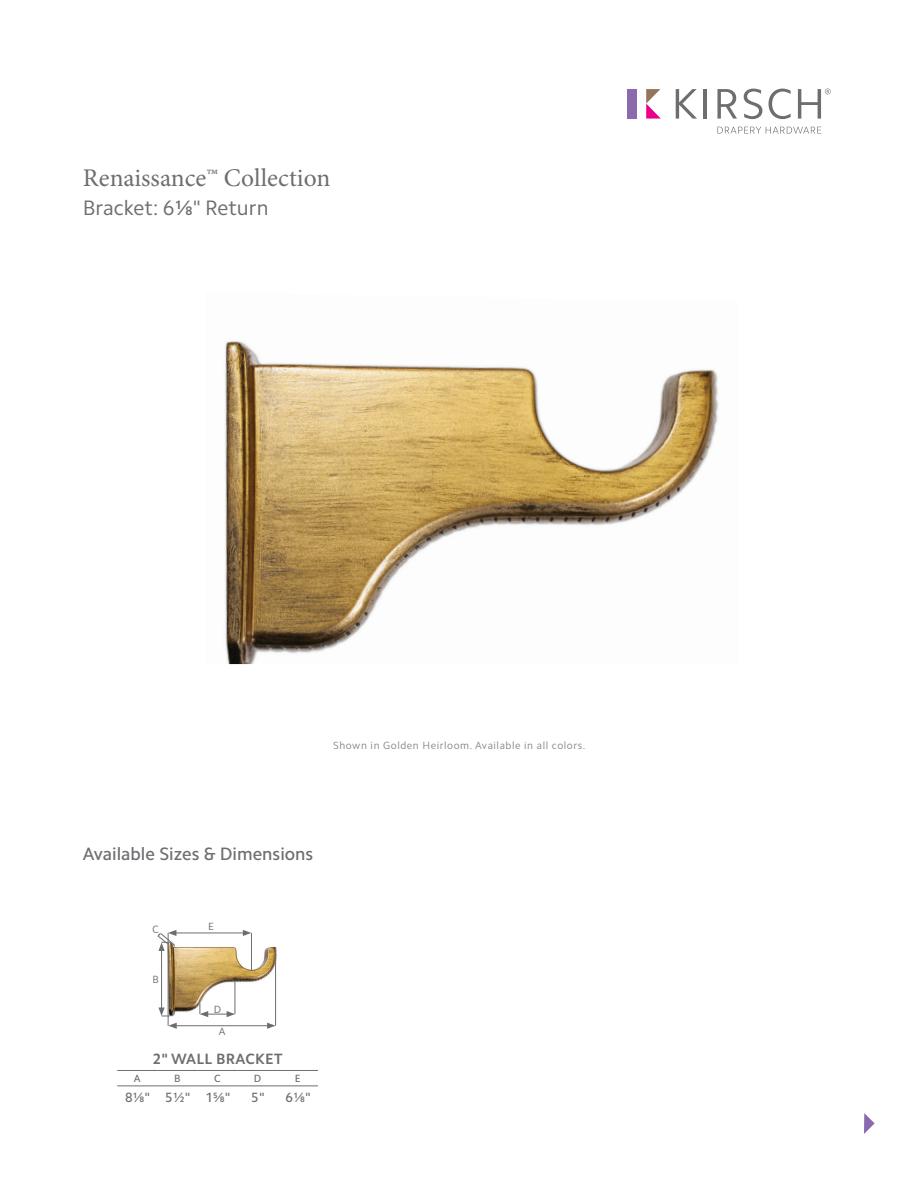
<style>
.page{position:relative;width:918px;height:1188px;background:#fff}
.page>*{position:absolute;margin:0;border:0;box-sizing:border-box;transform-origin:0 0}
.t1{font:25.5px "Minion Pro";color:#6d6e71}
.t2{font:21px "Camphor Std";color:#6d6e71}
.t3{font:500 18px "Camphor Std";color:#6d6e71}
.t4{font:700 15px "Camphor Std";letter-spacing:.02em;color:#6d6e71}
.t5{font:500 13.5px "Camphor Std";letter-spacing:.02em;color:#6d6e71}
.t6{font:10.5px "Camphor Std";letter-spacing:.05em;color:#888a8d}
.t7{font:500 10.5px "Camphor Std";color:#6d6e71}
.t8{font:10.5px "Camphor Std";color:#6d6e71}
.s1{font-weight:500}
</style>
<div class="page">
<img style="left:225px;top:341px;width:494px;height:323px">
<svg style="left:864px;top:1113px;width:11px;height:21px"></svg>
<svg style="left:717px;top:127px;width:104px;height:7px"></svg>
<div style="left:627px;top:89px;width:10px;height:30px;background:#8c6bad"></div>
<svg style="left:646px;top:89px;width:15px;height:30px"></svg>
<svg style="left:676px;top:89px;width:21px;height:30px"></svg>
<hr style="left:703px;top:89px;width:4px;height:30px;background:#6e6e70">
<svg style="left:717px;top:89px;width:20px;height:30px"></svg>
<svg style="left:744px;top:89px;width:18px;height:30px"></svg>
<svg style="left:769px;top:89px;width:22px;height:30px"></svg>
<svg style="left:798px;top:89px;width:33px;height:30px"></svg>
<img style="left:167px;top:932px;width:110px;height:91px">
<hr style="left:117px;top:1070px;width:40px;height:1px;background:#6d6e71">
<hr style="left:157px;top:1070px;width:40px;height:1px;background:#6d6e71">
<hr style="left:197px;top:1070px;width:41px;height:1px;background:#6d6e71">
<hr style="left:238px;top:1070px;width:40px;height:1px;background:#6d6e71">
<hr style="left:278px;top:1070px;width:40px;height:1px;background:#6d6e71">
<hr style="left:117px;top:1086px;width:40px;height:1px;background:#6d6e71">
<hr style="left:157px;top:1086px;width:40px;height:1px;background:#6d6e71">
<hr style="left:197px;top:1086px;width:41px;height:1px;background:#6d6e71">
<hr style="left:238px;top:1086px;width:40px;height:1px;background:#6d6e71">
<hr style="left:278px;top:1086px;width:40px;height:1px;background:#6d6e71">
<hr style="left:275px;top:948px;width:1px;height:78px;background:#6c6d70">
<hr style="left:174px;top:1025px;width:96px;height:1px;background:#6c6d70">
<svg style="left:267px;top:1023px;width:9px;height:6px"></svg>
<svg style="left:169px;top:1023px;width:8px;height:6px"></svg>
<hr style="left:161px;top:949px;width:1px;height:61px;background:#6c6d70">
<hr style="left:174px;top:933px;width:71px;height:1px;background:#6c6d70">
<svg style="left:243px;top:930px;width:8px;height:6px"></svg>
<svg style="left:158px;top:1008px;width:12px;height:9px"></svg>
<hr style="left:168px;top:933px;width:1px;height:93px;background:#6c6d70">
<svg style="left:200px;top:1004px;width:35px;height:13px"></svg>
<hr style="left:235px;top:982px;width:1px;height:32px;background:#6c6d70">
<hr style="left:251px;top:933px;width:1px;height:38px;background:#6c6d70">
<svg style="left:157px;top:930px;width:19px;height:21px"></svg>
<p class="t1" style="left:83px;top:161px;width:249px">Renaissance™ Collection</p>
<p class="t2" style="left:83px;top:195px;width:187px">Bracket: 6<span class="s1">⅛</span>" Return</p>
<p class="t6" style="left:333px;top:739px;width:254px">Shown in Golden Heirloom. Available in all colors.</p>
<p class="t3" style="left:83px;top:843px;width:232px">Available Sizes &amp; Dimensions</p>
<p class="t8" style="left:153px;top:973px;width:8px">B</p>
<p class="t8" style="left:208px;top:920px;width:7px">E</p>
<p class="t8" style="left:214px;top:1003px;width:9px">D</p>
<p class="t8" style="left:219px;top:1025px;width:8px">A</p>
<p class="t4" style="left:153px;top:1050px;width:132px">2" WALL BRACKET</p>
<p class="t7" style="left:134px;top:1072px;width:8px">A</p>
<p class="t7" style="left:174px;top:1072px;width:8px">B</p>
<p class="t7" style="left:214px;top:1072px;width:8px">C</p>
<p class="t7" style="left:254px;top:1072px;width:9px">D</p>
<p class="t7" style="left:295px;top:1072px;width:7px">E</p>
<p class="t5" style="left:125px;top:1089px;width:27px">8⅛"</p>
<p class="t5" style="left:165px;top:1089px;width:27px">5½"</p>
<p class="t5" style="left:205px;top:1089px;width:27px">1⅝"</p>
<p class="t5" style="left:251px;top:1089px;width:15px">5"</p>
<p class="t5" style="left:286px;top:1089px;width:27px">6⅛"</p>
</div>
